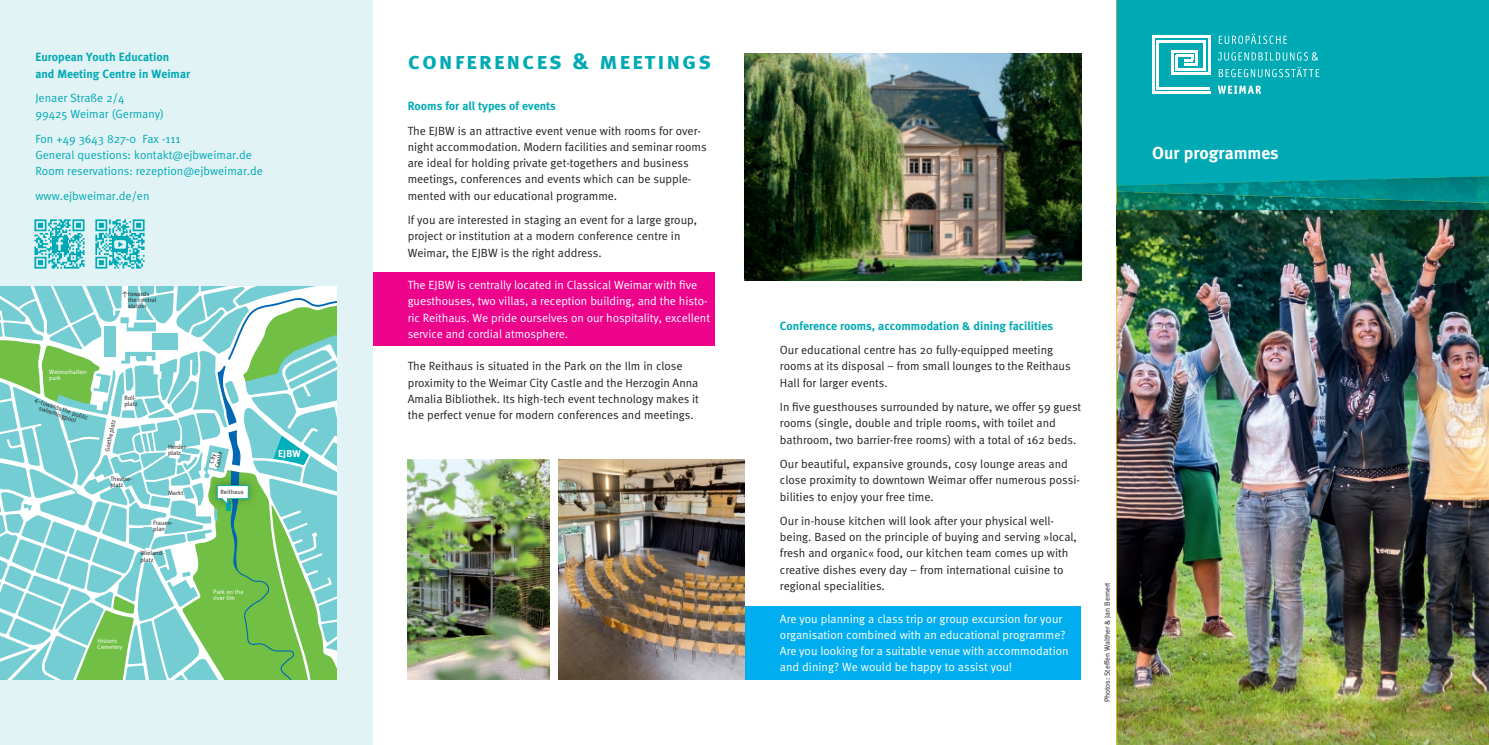
<style>
.page{position:relative;width:1489px;height:745px;background:#fff}
.page>*{position:absolute;margin:0;border:0;box-sizing:border-box;transform-origin:0 0}
.t1{font:23.75px "Meta Bold Caps";letter-spacing:.08em;color:#00aab5}
.t2{font:700 17.5px "Meta";color:#fff}
.t3{font:11.88px/16.2px "Meta Normal";color:#231f20}
.t4{font:11.88px/16.2px "Meta Normal";letter-spacing:-.005em;color:#fff}
.t5{font:11.88px/16.2px "Meta Normal";color:#00aab5}
.t6{font:700 11.88px/16.2px "Meta";color:#00aab5}
.t7{font:700 10px "Meta";color:#fff}
.t8{font:7.5px "Meta Normal";color:#231f20}
.t9{font:6.25px/6.2px "Meta Normal";color:#231f20}
.t10{font:6.25px/6.2px "Meta Normal";color:#fff}
.s1{font-family:"The Sans Expert"}
</style>
<div class="page">
<div style="left:744px;top:606px;width:337px;height:73px;background:#00aeef"></div>
<div style="left:372px;top:272px;width:342px;height:74px;background:#ed028c"></div>
<div style="left:0;top:0;width:372px;height:744px;background:#e2f3f5"></div>
<img style="left:1116px;top:245px;width:372px;height:499px">
<img style="left:1116px;top:203px;width:372px;height:42px">
<img style="left:1116px;top:185px;width:372px;height:18px">
<div style="left:1116px;top:0;width:372px;height:185px;background:#00aab5"></div>
<svg style="left:1217px;top:85px;width:43px;height:9px"></svg>
<svg style="left:1218px;top:67px;width:101px;height:10px"></svg>
<hr style="left:1152px;top:92px;width:58px;height:2px;background:#fff">
<hr style="left:1152px;top:36px;width:58px;height:2px;background:#fff">
<hr style="left:1156px;top:40px;width:49px;height:2px;background:#fff">
<hr style="left:1171px;top:50px;width:26px;height:3px;background:#fff">
<hr style="left:1175px;top:68px;width:30px;height:2px;background:#fff">
<hr style="left:1171px;top:72px;width:39px;height:3px;background:#fff">
<hr style="left:1156px;top:87px;width:54px;height:2px;background:#fff">
<hr style="left:1152px;top:36px;width:2px;height:58px;background:#fff">
<hr style="left:1207px;top:36px;width:3px;height:39px;background:#fff">
<hr style="left:1203px;top:40px;width:2px;height:30px;background:#fff">
<hr style="left:1171px;top:50px;width:2px;height:25px;background:#fff">
<svg style="left:1175px;top:53px;width:22px;height:15px"></svg>
<hr style="left:1156px;top:40px;width:2px;height:49px;background:#fff">
<svg style="left:1217px;top:52px;width:100px;height:9px"></svg>
<svg style="left:1218px;top:34px;width:68px;height:10px"></svg>
<img style="left:34px;top:219px;width:51px;height:50px">
<img style="left:95px;top:219px;width:50px;height:50px">
<div style="left:52px;top:236px;width:15px;height:15px;background:#00aab5"></div>
<svg style="left:113px;top:236px;width:15px;height:15px"></svg>
<svg style="left:56px;top:237px;width:7px;height:13px"></svg>
<svg style="left:114px;top:240px;width:12px;height:8px"></svg>
<svg style="left:0;top:286px;width:337px;height:393px;background:#93d4be"></svg>
<img style="left:744px;top:53px;width:337px;height:228px">
<img style="left:558px;top:459px;width:186px;height:220px">
<img style="left:407px;top:459px;width:142px;height:220px">
<p class="t6" style="left:35px;top:49px;width:156px">European Youth Education and Meeting Centre in Weimar</p>
<p class="t5" style="left:35px;top:89px;width:130px">Jenaer Straße 2/4<br>99425 Weimar (Germany)</p>
<p class="t5" style="left:35px;top:130px;width:229px">Fon +49 3643 827-0 Fax -111<br>General questions: kontakt@ejbweimar.de<br>Room reservations: rezeption@ejbweimar.de</p>
<p class="t5" style="left:35px;top:187px;width:116px">www.ejbweimar.de/en</p>
<p class="t9" style="left:128px;top:290px;width:30px;text-indent:-6px"><span class="s1">\</span> towards the central station</p>
<p class="t10" style="left:49px;top:368px;width:40px">Weimarhallen&shy;park</p>
<p class="t9" style="left:42px;top:398px;width:51px;text-indent:-7px;rotate:19deg"><span class="s1">Z</span> towards the public swimmingpool</p>
<p class="t9" style="left:104px;top:451px;width:34px;rotate:-78deg">Goetheplatz</p>
<p class="t9" style="left:124px;top:394px;width:15px">Roll&shy;platz</p>
<p class="t9" style="left:110px;top:475px;width:23px">Theater&shy;platz</p>
<p class="t9" style="left:168px;top:443px;width:21px">Herder&shy;platz</p>
<p class="t9" style="left:168px;top:489px;width:17px">Markt</p>
<p class="t9" style="left:153px;top:519px;width:21px">Frauen&shy;plan</p>
<p class="t9" style="left:140px;top:549px;width:25px">Wieland&shy;platz</p>
<p class="t10" style="left:97px;top:637px;width:26px">Historic<br>Cemetery</p>
<p class="t9" style="left:208px;top:465px;width:18px;text-align:center;rotate:-78deg">City<br>Castle</p>
<p class="t7" style="left:278px;top:447px;width:24px">EJBW</p>
<p class="t9" style="left:220px;top:488px;width:25px">Reithaus</p>
<p class="t10" style="left:213px;top:588px;width:32px">Park on the river Ilm</p>
<h1 class="t1" style="left:407px;top:47px;width:305px">conferences &amp; meetings</h1>
<p class="t6" style="left:407px;top:98px;width:150px">Rooms for all types of events</p>
<p class="t3" style="left:407px;top:122px;width:300px">The EJBW is an attractive event venue with rooms for over&shy;night accommodation. Modern facilities and seminar rooms are ideal for holding private get-togethers and business meetings, conferences and events which can be supple&shy;mented with our educational programme.</p>
<p class="t3" style="left:407px;top:211px;width:291px">If you are interested in staging an event for a large group, project or institution at a modern conference centre in<br>Weimar, the EJBW is the right address.</p>
<p class="t4" style="left:407px;top:276px;width:304px">The EJBW is centrally located in Classical Weimar with five guesthouses, two villas, a reception building, and the histo&shy;ric Reithaus. We pride ourselves on our hospitality, excellent service and cordial atmosphere.</p>
<p class="t3" style="left:407px;top:358px;width:292px">The Reithaus is situated in the Park on the Ilm in close proximity to the Weimar City Castle and the Herzogin Anna Amalia Bibliothek. Its high-tech event technology makes it the perfect venue for modern conferences and meetings.</p>
<h2 class="t2" style="left:1152px;top:142px;width:128px">Our programmes</h2>
<p class="t6" style="left:780px;top:317px;width:275px">Conference rooms, accommodation &amp; dining facilities</p>
<p class="t3" style="left:780px;top:341px;width:292px">Our educational centre has 20 fully-equipped meeting rooms at its disposal – from small lounges to the Reithaus<br>Hall for larger events.</p>
<p class="t3" style="left:780px;top:398px;width:303px">In five guesthouses surrounded by nature, we offer 59 guest rooms (single, double and triple rooms, with toilet and bathroom, two barrier-free rooms) with a total of 162 beds.</p>
<p class="t3" style="left:780px;top:455px;width:301px">Our beautiful, expansive grounds, cosy lounge areas and close proximity to downtown Weimar offer numerous possi&shy;bilities to enjoy your free time.</p>
<p class="t3" style="left:780px;top:512px;width:298px">Our in-house kitchen will look after your physical well&shy;being. Based on the principle of buying and serving »local, fresh and organic« food, our kitchen team comes up with creative dishes every day – from international cuisine to regional specialities.</p>
<p class="t4" style="left:780px;top:609px;width:290px">Are you planning a class trip or group excursion for your organisation combined with an educational programme?<br>Are you looking for a suitable venue with acco mmodation and dining? We would be happy to assist you!</p>
<p class="t8" style="left:1102px;top:701px;width:121px;rotate:-90deg">Photos: Steffen Walther &amp; Jan Bernert</p>
</div>
